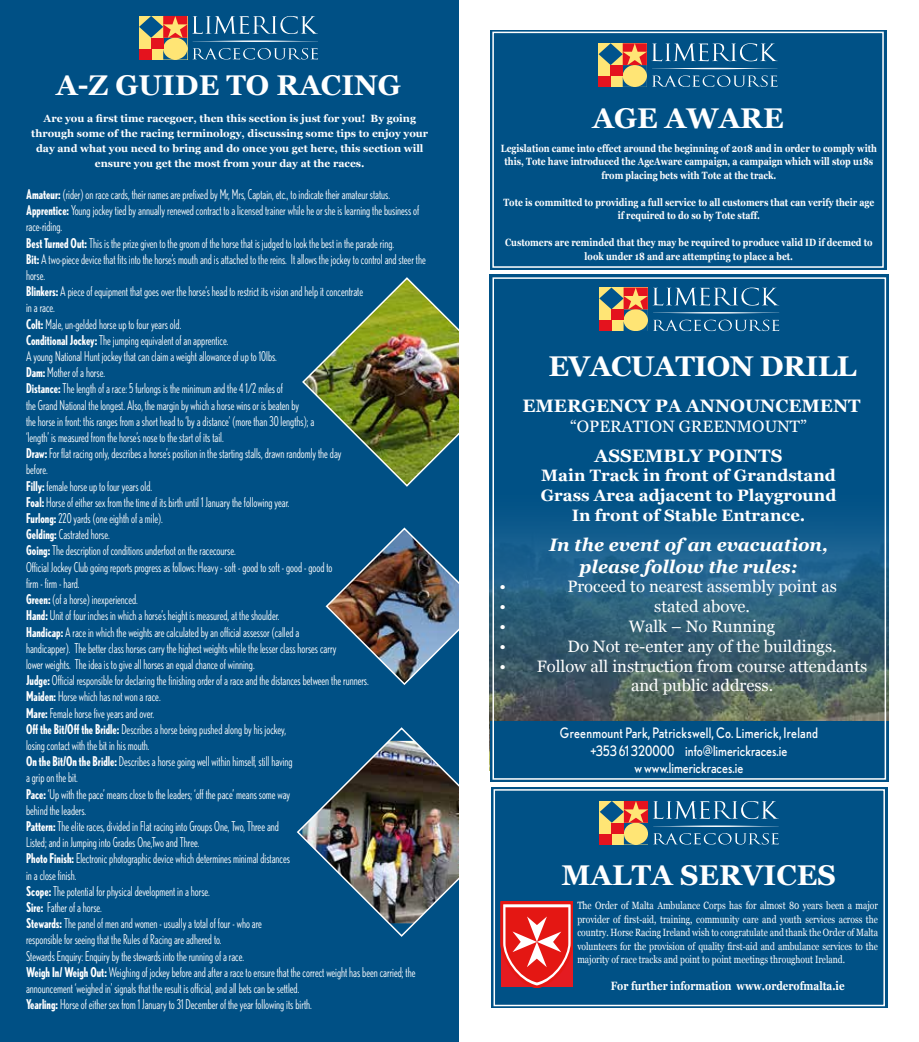
<style>
.page{position:relative;width:919px;height:1042px;background:#fff}
.page>*{position:absolute;margin:0;border:0;box-sizing:border-box;transform-origin:0 0}
.t1{font:700 28.5px "Georgia";color:#fff}
.t2{font:700 28.5px "Georgia";letter-spacing:-.02em;color:#fff}
.t3{font:italic 700 18px/21.6px "Georgia";color:#fff;text-align:center}
.t4{font:700 18px "Georgia";color:#fff}
.t5{font:16.5px/19.8px "Georgia";color:#fff}
.t6{font:700 16.5px/19.8px "Georgia";color:#fff;text-align:center}
.t7{font:14.4px/17.2px "Nobel";color:#fff;text-align:center;scale:.84 1}
.t8{font:condensed 13.5px/16.2px "Nobel";color:#fff;scale:.88 1}
.t9{font:700 12px "Georgia";color:#fff;scale:.81 1}
.t10{font:700 10.5px/13.5px "Georgia";color:#fff;text-align:center;scale:.81 1}
.t11{font:10.5px/13.5px "Georgia";color:#fff;text-align:justify;scale:.81 1}
.t12{font:700 10.5px/15px "Georgia";color:#fff;text-align:center}
.s1{font-weight:700}
</style>
<div class="page">
<div style="left:0;top:0;width:459px;height:1042px;background:#005085"></div>
<svg style="left:139px;top:16px;width:179px;height:44px"></svg>
<img style="left:302px;top:277px;width:157px;height:210px">
<img style="left:296px;top:727px;width:163px;height:210px">
<img style="left:325px;top:527px;width:134px;height:158px">
<div style="left:489px;top:275px;width:399px;height:456px;background:#005186"></div>
<img style="left:490px;top:482px;width:398px;height:239px">
<div style="left:490px;top:721px;width:398px;height:61px;background:#005085"></div>
<svg style="left:599px;top:287px;width:180px;height:44px"></svg>
<div style="left:492px;top:277px;width:394px;height:502px;border:2px solid #fff"></div>
<div style="left:489px;top:30px;width:397px;height:240px;background:#005186"></div>
<svg style="left:598px;top:43px;width:179px;height:44px"></svg>
<div style="left:492px;top:32px;width:391px;height:236px;border:2px solid #fff"></div>
<div style="left:490px;top:787px;width:397px;height:221px;background:#005186"></div>
<svg style="left:599px;top:801px;width:179px;height:43px"></svg>
<div style="left:493px;top:789px;width:391px;height:217px;border:2px solid #fff"></div>
<svg style="left:500px;top:901px;width:72px;height:86px;background:#e74847"></svg>
<h1 class="t1" style="left:56px;top:64px;width:346px">A-Z GUIDE TO RACING</h1>
<p class="t12" style="left:31px;top:110px;width:398px">Are you a first time racegoer, then this section is just for you! By going through some of the racing terminology, discussing some tips to enjoy your day and what you need to bring and do once you get here, this section will ensure you get the most from your day at the races.</p>
<p class="t8" style="left:26px;top:186px;width:455px"><span class="s1">Amateur:</span> (rider) on race cards, their names are prefixed by Mr, Mrs, Captain, etc., to indicate their amateur status.<br><span class="s1">Apprentice:</span> Young jockey tied by annually renewed contract to a licensed trainer while he or she is learning the business of race-riding.<br><span class="s1">Best Turned Out:</span> This is the prize given to the groom of the horse that is judged to look the best in the parade ring.<br><span class="s1">Bit:</span> A two-piece device that fits into the horse’s mouth and is attached to the reins. It allows the jockey to control and steer the horse.<br><span class="s1">Blinkers:</span> A piece of equipment that goes over the horse’s head to restrict its vision and help it concentrate<br>in a race.<br><span class="s1">Colt:</span> Male, un-gelded horse up to four years old.<br><span class="s1">Conditional Jockey:</span> The jumping equivalent of an apprentice.<br>A young National Hunt jockey that can claim a weight allowance of up to 10lbs.<br><span class="s1">Dam:</span> Mother of a horse.<br><span class="s1">Distance:</span> The length of a race: 5 furlongs is the minimum and the 4 1⁄2 miles of<br>the Grand National the longest. Also, the margin by which a horse wins or is beaten by<br>the horse in front: this ranges from a short head to ‘by a distance’ (more than 30 lengths); a<br>‘length’ is measured from the horse’s nose to the start of its tail.<br><span class="s1">Draw:</span> For flat racing only, describes a horse’s position in the starting stalls, drawn randomly the day<br>before.<br><span class="s1">Filly:</span> female horse up to four years old.<br><span class="s1">Foal:</span> Horse of either sex from the time of its birth until 1 January the following year.<br><span class="s1">Furlong:</span> 220 yards (one eighth of a mile).<br><span class="s1">Gelding:</span> Castrated horse.<br><span class="s1">Going:</span> The description of conditions underfoot on the racecourse.<br>Official Jockey Club going reports progress as follows: Heavy - soft - good to soft - good - good to<br>firm - firm - hard.<br><span class="s1">Green:</span> (of a horse) inexperienced.<br><span class="s1">Hand:</span> Unit of four inches in which a horse’s height is measured, at the shoulder.<br><span class="s1">Handicap:</span> A race in which the weights are calculated by an official assessor (called a<br>handicapper). The better class horses carry the highest weights while the lesser class horses carry<br>lower weights. The idea is to give all horses an equal chance of winning.<br><span class="s1">Judge:</span> Official responsible for declaring the finishing order of a race and the distances between the runners.<br><span class="s1">Maiden:</span> Horse which has not won a race.<br><span class="s1">Mare:</span> Female horse five years and over.<br><span class="s1">Off the Bit/Off the Bridle:</span> Describes a horse being pushed along by his jockey,<br>losing contact with the bit in his mouth.<br><span class="s1">On the Bit/On the Bridle:</span> Describes a horse going well within himself, still having<br>a grip on the bit.<br><span class="s1">Pace:</span> ‘Up with the pace’ means close to the leaders; ‘off the pace’ means some way<br>behind the leaders.<br><span class="s1">Pattern:</span> The elite races, divided in Flat racing into Groups One, Two, Three and<br>Listed; and in Jumping into Grades One,Two and Three.<br><span class="s1">Photo Finish:</span> Electronic photographic device which determines minimal distances<br>in a close finish.<br><span class="s1">Scope:</span> The potential for physical development in a horse.<br><span class="s1">Sire:</span> Father of a horse.<br><span class="s1">Stewards:</span> The panel of men and women - usually a total of four - who are<br>responsible for seeing that the Rules of Racing are adhered to.<br>Stewards Enquiry: Enquiry by the stewards into the running of a race.<br><span class="s1">Weigh In/ Weigh Out:</span> Weighing of jockey before and after a race to ensure that the correct weight has been carried; the announcement ‘weighed in’ signals that the result is official, and all bets can be settled.<br><span class="s1">Yearling:</span> Horse of either sex from 1 January to 31 December of the year following its birth.</p>
<h1 class="t1" style="left:592px;top:96px;width:192px">AGE AWARE</h1>
<p class="t10" style="left:501px;top:141px;width:465px">Legislation came into effect around the beginning of 2018 and in order to comply with this, Tote have introduced the AgeAware campaign, a campaign which will stop u18s from placing bets with Tote at the track.</p>
<p class="t10" style="left:503px;top:195px;width:459px">Tote is committed to providing a full service to all customers that can verify their age if required to do so by Tote staff.</p>
<p class="t10" style="left:505px;top:235px;width:455px">Customers are reminded that they may be required to produce valid ID if deemed to look under 18 and are attempting to place a bet.</p>
<h1 class="t2" style="left:548px;top:344px;width:309px">EVACUATION DRILL</h1>
<h2 class="t4" style="left:522px;top:392px;width:340px">EMERGENCY PA ANNOUNCEMENT</h2>
<p class="t5" style="left:570px;top:415px;width:238px">“OPERATION GREENMOUNT”</p>
<h2 class="t4" style="left:594px;top:442px;width:189px">ASSEMBLY POINTS</h2>
<p class="t6" style="left:540px;top:465px;width:297px">Main Track in front of Grandstand<br>Grass Area adjacent to Playground<br>In front of Stable Entrance.</p>
<h2 class="t3" style="left:549px;top:533px;width:280px">In the event of an evacuation, please follow the rules:</h2>
<p class="t5" style="left:499px;top:576px;width:8px">•</p>
<p class="t5" style="left:567px;top:576px;width:271px">Proceed to nearest assembly point as</p>
<p class="t5" style="left:499px;top:596px;width:8px">•</p>
<p class="t5" style="left:654px;top:596px;width:97px">stated above.</p>
<p class="t5" style="left:499px;top:615px;width:8px">•</p>
<p class="t5" style="left:628px;top:615px;width:148px">Walk – No Running</p>
<p class="t5" style="left:499px;top:635px;width:8px">•</p>
<p class="t5" style="left:567px;top:635px;width:270px">Do Not re-enter any of the buildings.</p>
<p class="t5" style="left:631px;top:655px;width:238px;text-indent:-131px">• Follow all instruction from course attendants and public address.</p>
<p class="t7" style="left:560px;top:724px;width:308px">Greenmount Park, Patrickswell, Co. Limerick, Ireland +353 61 320000 info@limerickraces.ie<br>w www.limerickraces.ie</p>
<h1 class="t1" style="left:561px;top:854px;width:276px">MALTA SERVICES</h1>
<p class="t11" style="left:577px;top:898px;width:373px">The Order of Malta Ambulance Corps has for almost 80 years been a major provider of first-aid, training, community care and youth services across the country. Horse Racing Ireland wish to congratulate and thank the Order of Malta volunteers for the provision of quality first-aid and ambulance services to the majority of race tracks and point to point meetings throughout Ireland.</p>
<p class="t9" style="left:610px;top:977px;width:290px">For further information www.orderofmalta.ie</p>
</div>
